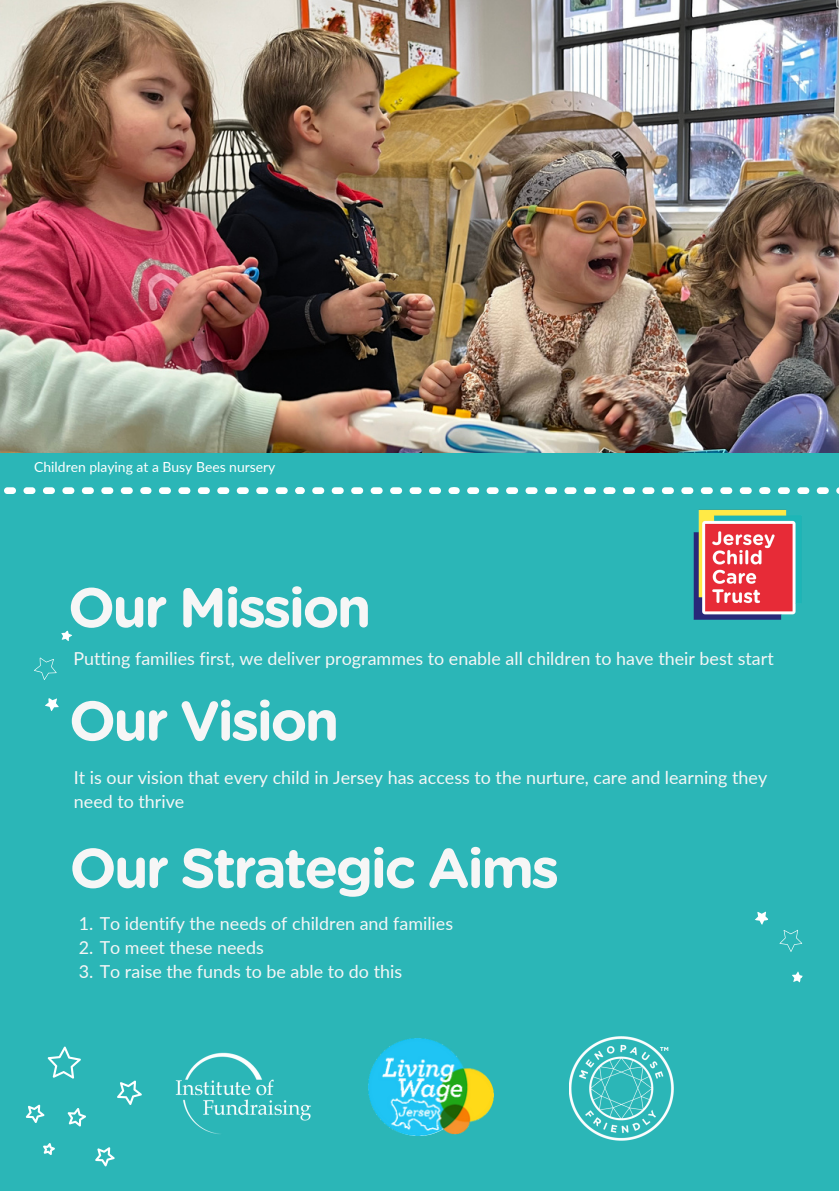
<style>
.page{position:relative;width:839px;height:1191px;background:#fff}
.page>*{position:absolute;margin:0;border:0;box-sizing:border-box;transform-origin:0 0}
.t1{font:700 55.6px "Gotham Rounded";letter-spacing:-.05em;color:#f6f6f6}
.t2{font:17.8px/23.8px "Lato";color:#f6f6f6}
.t3{font:14px "Lato";color:#fff}
</style>
<div class="page">
<div style="left:0;top:0;width:838px;height:1191px;background:#2bb6b7"></div>
<div style="left:140px;top:487px;width:9px;height:7px;background:#fff;border-radius:3px"></div>
<svg style="left:4px;top:487px;width:129px;height:7px"></svg>
<svg style="left:159px;top:487px;width:129px;height:7px"></svg>
<div style="left:142px;top:487px;width:9px;height:7px;background:#fff;border-radius:3px"></div>
<svg style="left:448px;top:487px;width:9px;height:7px"></svg>
<svg style="left:312px;top:487px;width:129px;height:7px"></svg>
<div style="left:295px;top:487px;width:10px;height:7px;background:#fff;border-radius:3px"></div>
<svg style="left:603px;top:487px;width:9px;height:7px"></svg>
<svg style="left:467px;top:487px;width:129px;height:7px"></svg>
<div style="left:450px;top:487px;width:9px;height:7px;background:#fff;border-radius:3px"></div>
<div style="left:759px;top:487px;width:9px;height:7px;background:#fff;border-radius:3px"></div>
<svg style="left:623px;top:487px;width:128px;height:7px"></svg>
<div style="left:606px;top:487px;width:9px;height:7px;background:#fff;border-radius:3px"></div>
<svg style="left:777px;top:487px;width:61px;height:7px"></svg>
<div style="left:761px;top:487px;width:9px;height:7px;background:#fff;border-radius:3px"></div>
<svg style="left:25px;top:1104px;width:20px;height:19px"></svg>
<svg style="left:117px;top:1080px;width:25px;height:25px"></svg>
<svg style="left:95px;top:1147px;width:20px;height:20px"></svg>
<svg style="left:67px;top:1108px;width:19px;height:19px"></svg>
<svg style="left:43px;top:1143px;width:12px;height:12px"></svg>
<svg style="left:47px;top:1046px;width:34px;height:33px"></svg>
<svg style="left:792px;top:971px;width:11px;height:12px"></svg>
<svg style="left:755px;top:911px;width:48px;height:41px"></svg>
<svg style="left:45px;top:698px;width:14px;height:13px"></svg>
<svg style="left:61px;top:630px;width:11px;height:11px"></svg>
<svg style="left:34px;top:657px;width:23px;height:23px"></svg>
<img style="left:570px;top:1036px;width:103px;height:105px">
<img style="left:368px;top:1039px;width:125px;height:97px">
<img style="left:175px;top:1052px;width:136px;height:82px">
<img style="left:693px;top:509px;width:109px;height:111px">
<img style="left:0;top:0;width:838px;height:453px">
<h1 class="t3" style="left:34px;top:458px;width:243px">Children playing at a Busy Bees nursery</h1>
<p class="t1" style="left:68px;top:583px;width:305px">Our Mission</p>
<p class="t2" style="left:73px;top:647px;width:701px">Putting families first, we deliver programmes to enable all children to have their best start</p>
<p class="t1" style="left:69px;top:696px;width:272px">Our Vision</p>
<p class="t2" style="left:74px;top:765px;width:694px">It is our vision that every child in Jersey has access to the nurture, care and learning they need to thrive</p>
<p class="t1" style="left:69px;top:843px;width:491px">Our Strategic Aims</p>
<p class="t2" style="left:79px;top:911px;width:376px">1. To identify the needs of children and families</p>
<p class="t2" style="left:79px;top:935px;width:187px">2. To meet these needs</p>
<p class="t2" style="left:79px;top:959px;width:325px">3. To raise the funds to be able to do this</p>
</div>
